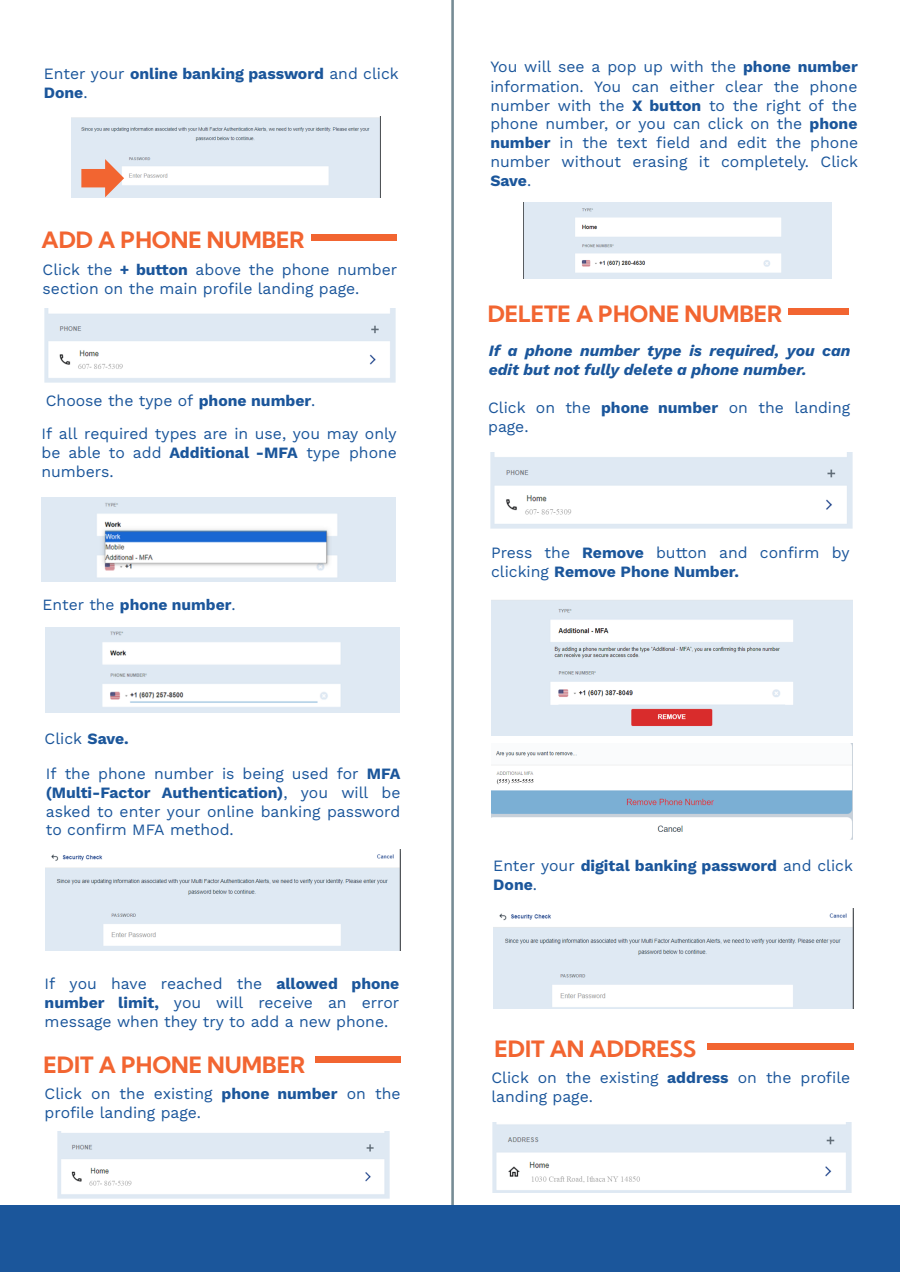
<style>
.page{position:relative;width:900px;height:1272px;background:#fff}
.page>*{position:absolute;margin:0;border:0;box-sizing:border-box;transform-origin:0 0}
.t1{font:700 22.5px "Kumbh Sans";color:#f26531}
.t2{font:15.75px/19.2px "Work Sans";color:#1b569b}
.t3{font:700 15.75px "Work Sans";color:#1b569b}
.t4{font:italic 700 15.75px/19.2px "Work Sans";color:#1b569b}
.t5{font:700 15.6px "Work Sans";color:#1b569b}
.s1{font-weight:400}
.s2{font-weight:700}
</style>
<div class="page">
<img style="left:45px;top:308px;width:351px;height:74px">
<hr style="left:451px;top:0;width:3px;height:1262px;background:#768c95">
<div style="left:0;top:1205px;width:900px;height:67px;background:#1b569b"></div>
<img style="left:41px;top:497px;width:355px;height:85px">
<img style="left:46px;top:628px;width:353px;height:84px">
<img style="left:72px;top:116px;width:308px;height:81px">
<img style="left:46px;top:849px;width:354px;height:102px">
<img style="left:524px;top:203px;width:308px;height:75px">
<img style="left:491px;top:453px;width:361px;height:75px">
<img style="left:491px;top:600px;width:361px;height:136px">
<img style="left:492px;top:744px;width:361px;height:95px">
<img style="left:493px;top:909px;width:360px;height:100px">
<img style="left:58px;top:1131px;width:331px;height:68px">
<img style="left:492px;top:1122px;width:359px;height:70px">
<svg style="left:81px;top:159px;width:43px;height:38px;background:#e8a893"></svg>
<div style="left:312px;top:234px;width:85px;height:6px;background:#f26531"></div>
<div style="left:315px;top:1057px;width:85px;height:6px;background:#f26531"></div>
<div style="left:788px;top:308px;width:61px;height:7px;background:#f26531"></div>
<div style="left:707px;top:1043px;width:146px;height:6px;background:#f26531"></div>
<p class="t3" style="left:44px;top:64px;width:357px"><span class="s1">Enter your</span> online banking password <span class="s1">and click</span></p>
<p class="t3" style="left:44px;top:83px;width:45px">Done<span class="s1">.</span></p>
<p class="t1" style="left:42px;top:226px;width:265px">ADD A PHONE NUMBER</p>
<p class="t2" style="left:43px;top:260px;width:356px">Click the <span class="s2">+ button</span> above the phone number</p>
<p class="t2" style="left:43px;top:279px;width:318px">section on the main profile landing page.</p>
<p class="t2" style="left:46px;top:391px;width:271px">Choose the type of <span class="s2">phone number</span>.</p>
<p class="t2" style="left:42px;top:424px;width:357px">If all required types are in use, you may only be able to add <span class="s2">Additional -MFA</span> type phone</p>
<p class="t2" style="left:42px;top:462px;width:74px">numbers.</p>
<p class="t5" style="left:43px;top:595px;width:194px"><span class="s1">Enter the</span> phone number<span class="s1">.</span></p>
<p class="t2" style="left:45px;top:729px;width:86px">Click <span class="s2">Save.</span></p>
<p class="t2" style="left:46px;top:764px;width:356px;text-align:justify">If the phone number is being used for <span class="s2">MFA (Multi-Factor Authentication)</span>, you will be asked to enter your online banking password</p>
<p class="t2" style="left:46px;top:820px;width:189px">to confirm MFA method.</p>
<p class="t2" style="left:45px;top:974px;width:356px;text-align:justify">If you have reached the <span class="s2">allowed phone number limit,</span> you will receive an error message when they try to add a new phone.</p>
<p class="t1" style="left:44px;top:1050px;width:263px">EDIT A PHONE NUMBER</p>
<p class="t2" style="left:45px;top:1083px;width:169px">Click on the existing</p>
<p class="t3" style="left:222px;top:1084px;width:181px">phone number <span class="s1">on the</span></p>
<p class="t2" style="left:45px;top:1103px;width:158px">profile landing page.</p>
<p class="t2" style="left:490px;top:57px;width:369px">You will see a pop up with the <span class="s2">phone number</span></p>
<p class="t2" style="left:490px;top:77px;width:369px">information. You can either clear the phone</p>
<p class="t2" style="left:490px;top:96px;width:369px;text-align:justify">number with the <span class="s2">X button</span> to the right of the phone number, or you can click on the <span class="s2">phone number</span> in the text field and edit the phone number without erasing it completely. Click <span class="s2">Save</span>.</p>
<p class="t1" style="left:488px;top:300px;width:296px">DELETE A PHONE NUMBER</p>
<p class="t4" style="left:489px;top:341px;width:363px">If a phone number type is required, you can edit but not fully delete a phone number.</p>
<p class="t2" style="left:488px;top:398px;width:364px">Click on the <span class="s2">phone number</span> on the landing</p>
<p class="t2" style="left:488px;top:417px;width:42px">page.</p>
<p class="t2" style="left:491px;top:543px;width:360px">Press the <span class="s2">Remove</span> button and confirm by clicking <span class="s2">Remove Phone Number.</span></p>
<p class="t3" style="left:493px;top:856px;width:361px"><span class="s1">Enter your</span> digital banking password <span class="s1">and click</span></p>
<p class="t3" style="left:493px;top:875px;width:45px">Done<span class="s1">.</span></p>
<h1 class="t1" style="left:494px;top:1035px;width:203px">EDIT AN ADDRESS</h1>
<p class="t2" style="left:491px;top:1068px;width:360px">Click on the existing <span class="s2">address</span> on the profile landing page.</p>
</div>
